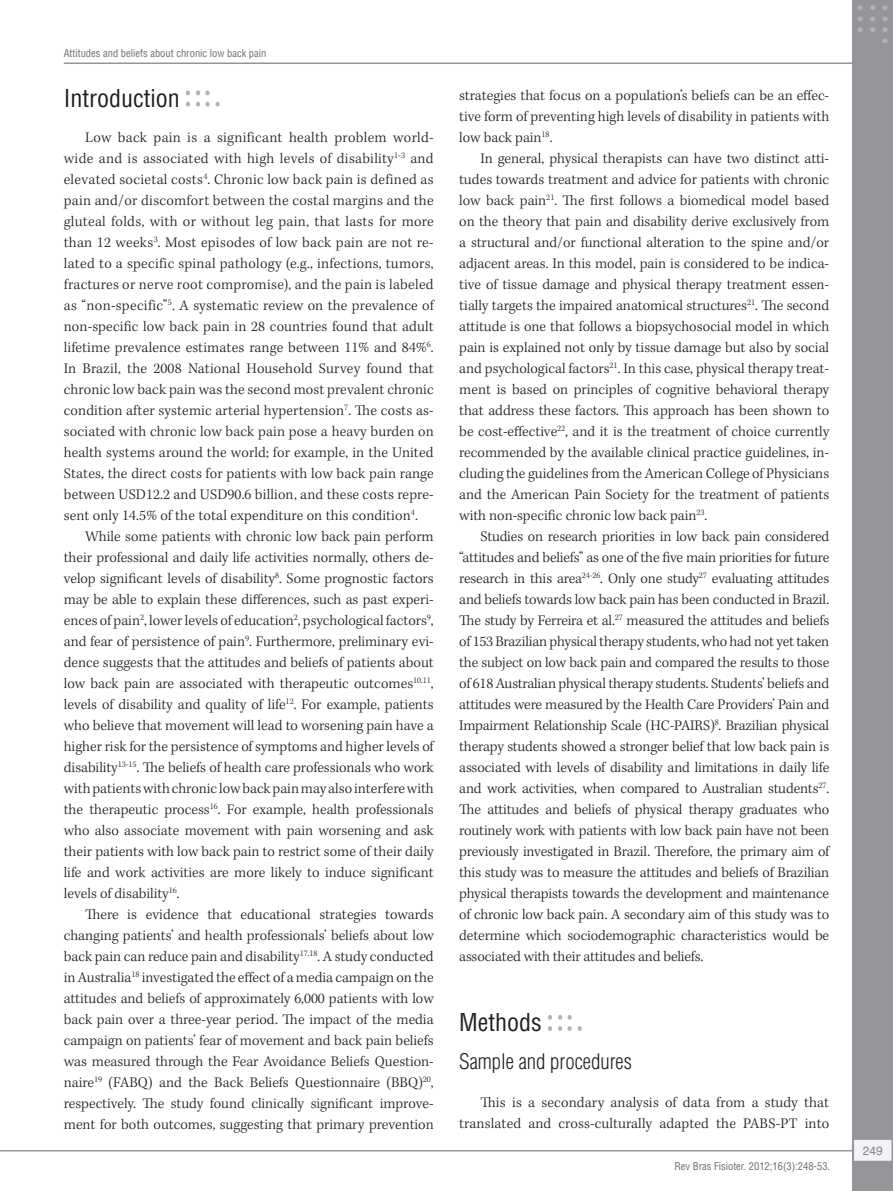
<style>
.page{position:relative;width:893px;height:1191px;background:#fff}
.page>*{position:absolute;margin:0;border:0;box-sizing:border-box;transform-origin:0 0}
.z04_0_Sub1{font:condensed 24px "Helvetica LT Std";color:#231f20}
.z04_1_Sub2{font:300 condensed 21px "Helvetica LT Std";color:#231f20}
.z05_0_texto_txt{font:300 15px/21px "Kepler Std";color:#231f20;text-align:justify}
.t1{font:12px "Helvetica LT Std";color:#808285}
.z06_2_cabecalho{font:condensed 10.5px "Helvetica LT Std";color:#6c6d70}
</style>
<div class="page">
<svg style="left:196px;top:102px;width:24px;height:5px"></svg>
<svg style="left:186px;top:102px;width:4px;height:5px"></svg>
<svg style="left:196px;top:90px;width:14px;height:5px"></svg>
<svg style="left:186px;top:90px;width:4px;height:5px"></svg>
<svg style="left:578px;top:1026px;width:4px;height:5px"></svg>
<svg style="left:558px;top:1026px;width:14px;height:5px"></svg>
<svg style="left:548px;top:1026px;width:4px;height:5px"></svg>
<svg style="left:558px;top:1015px;width:14px;height:4px"></svg>
<svg style="left:548px;top:1015px;width:4px;height:4px"></svg>
<hr style="left:0;top:1150px;width:879px;height:1px;background:#939598">
<hr style="left:64px;top:62px;width:810px;height:2px;background:#939598">
<div style="left:853px;top:0;width:40px;height:1191px;background:#939598"></div>
<div style="left:853px;top:1139px;width:39px;height:22px;background:#f2f3f4"></div>
<div style="left:853px;top:1138px;width:40px;height:24px;border:2px solid #939598"></div>
<svg style="left:857px;top:27px;width:6px;height:5px"></svg>
<svg style="left:857px;top:17px;width:6px;height:4px"></svg>
<svg style="left:857px;top:5px;width:6px;height:5px"></svg>
<svg style="left:870px;top:27px;width:5px;height:5px"></svg>
<svg style="left:870px;top:17px;width:5px;height:4px"></svg>
<svg style="left:870px;top:5px;width:5px;height:5px"></svg>
<svg style="left:882px;top:27px;width:6px;height:5px"></svg>
<svg style="left:882px;top:38px;width:6px;height:5px"></svg>
<svg style="left:882px;top:17px;width:6px;height:4px"></svg>
<svg style="left:882px;top:5px;width:6px;height:5px"></svg>
<p class="z06_2_cabecalho" style="left:64px;top:46px;width:204px">Attitudes and beliefs about chronic low back pain</p>
<p class="z04_0_Sub1" style="left:64px;top:83px;width:117px">Introduction</p>
<p class="z05_0_texto_txt" style="left:64px;top:127px;width:371px;text-indent:21px">Low back pain is a significant health problem world&shy;wide and is associated with high levels of disability<sup>1-3</sup> and elevated societal costs<sup>4</sup>. Chronic low back pain is defined as pain and/or discomfort between the costal margins and the gluteal folds, with or without leg pain, that lasts for more than 12 weeks<sup>3</sup>. Most episodes of low back pain are not re&shy;lated to a specific spinal pathology (e.g., infections, tumors, fractures or nerve root compromise), and the pain is labeled as “non-specific”<sup>5</sup>. A systematic review on the prevalence of non-specific low back pain in 28 countries found that adult lifetime prevalence estimates range between 11% and 84%<sup>6</sup>.<br>In Brazil, the 2008 National Household Survey found that chronic low back pain was the second most prevalent chronic condition after systemic arterial hypertension<sup>7</sup>. The costs as&shy;sociated with chronic low back pain pose a heavy burden on health systems around the world; for example, in the United States, the direct costs for patients with low back pain range between USD12.2 and USD90.6 billion, and these costs repre&shy;sent only 14.5% of the total expenditure on this condition<sup>4</sup>.</p>
<p class="z05_0_texto_txt" style="left:64px;top:526px;width:371px;text-indent:21px">While some patients with chronic low back pain perform their professional and daily life activities normally, others de&shy;velop significant levels of disability<sup>8</sup>. Some prognostic factors may be able to explain these differences, such as past experi&shy;ences of pain<sup>2</sup>, lower levels of education<sup>2</sup>, psychological factors<sup>9</sup>, and fear of persistence of pain<sup>9</sup>. Furthermore, preliminary evi&shy;dence suggests that the attitudes and beliefs of patients about low back pain are associated with therapeutic outcomes<sup>10,11</sup>, levels of disability and quality of life<sup>12</sup>. For example, patients who believe that movement will lead to worsening pain have a higher risk for the persistence of symptoms and higher levels of disability<sup>13-15</sup>. The beliefs of health care professionals who work with patients with chronic low back pain may also interfere with the therapeutic process<sup>16</sup>. For example, health professionals who also associate movement with pain worsening and ask their patients with low back pain to restrict some of their daily life and work activities are more likely to induce significant levels of disability<sup>16</sup>.</p>
<p class="z05_0_texto_txt" style="left:64px;top:904px;width:371px;text-indent:21px">There is evidence that educational strategies towards changing patients’ and health professionals’ beliefs about low back pain can reduce pain and disability<sup>17,18</sup>. A study conducted in Australia<sup>18</sup> investigated the effect of a media campaign on the attitudes and beliefs of approximately 6,000 patients with low back pain over a three-year period. The impact of the media campaign on patients’ fear of movement and back pain beliefs was measured through the Fear Avoidance Beliefs Question&shy;naire<sup>19</sup> (FABQ) and the Back Beliefs Questionnaire (BBQ)<sup>20</sup>, respectively. The study found clinically significant improve&shy;ment for both outcomes, suggesting that primary prevention</p>
<p class="z05_0_texto_txt" style="left:459px;top:85px;width:371px">strategies that focus on a population’s beliefs can be an effec&shy;tive form of preventing high levels of disability in patients with low back pain<sup>18</sup>.</p>
<p class="z05_0_texto_txt" style="left:459px;top:148px;width:371px;text-indent:21px">In general, physical therapists can have two distinct atti&shy;tudes towards treatment and advice for patients with chronic low back pain<sup>21</sup>. The first follows a biomedical model based on the theory that pain and disability derive exclusively from a structural and/or functional alteration to the spine and/or adjacent areas. In this model, pain is considered to be indica&shy;tive of tissue damage and physical therapy treatment essen&shy;tially targets the impaired anatomical structures<sup>21</sup>. The second attitude is one that follows a biopsychosocial model in which pain is explained not only by tissue damage but also by social and psychological factors<sup>21</sup>. In this case, physical therapy treat&shy;ment is based on principles of cognitive behavioral therapy that address these factors. This approach has been shown to be cost-effective<sup>22</sup>, and it is the treatment of choice currently recommended by the available clinical practice guidelines, in&shy;cluding the guidelines from the American College of Physicians and the American Pain Society for the treatment of patients with non-specific chronic low back pain<sup>23</sup>.</p>
<p class="z05_0_texto_txt" style="left:459px;top:526px;width:371px;text-indent:21px">Studies on research priorities in low back pain considered “attitudes and beliefs” as one of the five main priorities for future research in this area<sup>24-26</sup>. Only one study<sup>27</sup> evaluating attitudes and beliefs towards low back pain has been conducted in Brazil.<br>The study by Ferreira et al.<sup>27</sup> measured the attitudes and beliefs of 153 Brazilian physical therapy students, who had not yet taken the subject on low back pain and compared the results to those of 618 Australian physical therapy students. Students’ beliefs and attitudes were measured by the Health Care Providers’ Pain and Impairment Relationship Scale (HC-PAIRS)<sup>8</sup>. Brazilian physical therapy students showed a stronger belief that low back pain is associated with levels of disability and limitations in daily life and work activities, when compared to Australian students<sup>27</sup>.<br>The attitudes and beliefs of physical therapy graduates who routinely work with patients with low back pain have not been previously investigated in Brazil. Therefore, the primary aim of this study was to measure the attitudes and beliefs of Brazilian physical therapists towards the development and maintenance of chronic low back pain. A secondary aim of this study was to determine which sociodemographic characteristics would be associated with their attitudes and beliefs.</p>
<p class="z04_0_Sub1" style="left:459px;top:1007px;width:84px">Methods</p>
<p class="z04_1_Sub2" style="left:459px;top:1048px;width:174px">Sample and procedures</p>
<p class="z05_0_texto_txt" style="left:459px;top:1092px;width:371px;text-align:right">This is a secondary analysis of data from a study that translated and cross-culturally adapted the PABS-PT into</p>
<p class="z06_2_cabecalho" style="left:674px;top:1160px;width:157px">Rev Bras Fisioter. 2012;16(3):248-53.</p>
<p class="t1" style="left:863px;top:1143px;width:22px">249</p>
</div>
